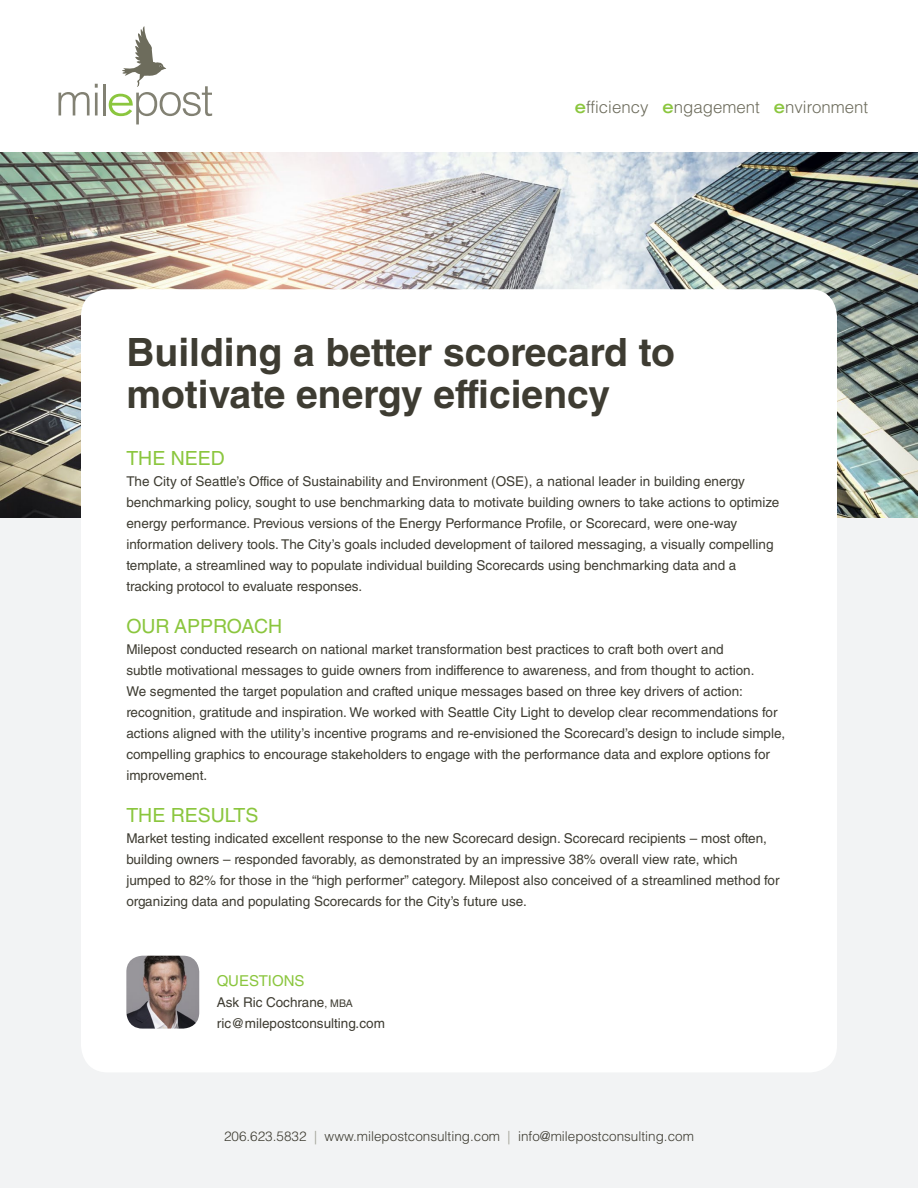
<style>
.page{position:relative;width:918px;height:1188px;background:#fff}
.page>*{position:absolute;margin:0;border:0;box-sizing:border-box;transform-origin:0 0}
.t1{font:700 39px/42px "Helvetica LT Std";color:#3e3c32}
.t2{font:19.5px "Helvetica LT Std";color:#8bc63e}
.t3{font:300 16.8px "Helvetica LT Std";color:#6d6c5c}
.t4{font:15px "Helvetica LT Std";color:#8bc63e}
.t5{font:13.5px/21px "Helvetica LT Std";color:#3e3c32}
.t6{font:300 13.5px "Helvetica LT Std";color:#3e3c32}
.s1{font-family:"Trade Gothic LT Std";font-weight:700;font-stretch:expanded;color:#8bc63e}
.s2{font-size:10.5px}
.s3{color:#9e9e93}
</style>
<div class="page">
<div style="left:0;top:517px;width:918px;height:671px;background:#f2f3f4"></div>
<svg style="left:58px;top:84px;width:40px;height:31px"></svg>
<hr style="left:103px;top:84px;width:3px;height:31px;background:#828173">
<svg style="left:109px;top:26px;width:103px;height:98px"></svg>
<img style="left:0;top:152px;width:918px;height:365px">
<div style="left:81px;top:289px;width:756px;height:783px;background:#fff;border-radius:27px"></div>
<img style="left:126px;top:956px;width:73px;height:73px">
<p class="t3" style="left:575px;top:97px;width:295px"><span class="s1">e</span>fficiency <span class="s1">e</span>ngagement <span class="s1">e</span>nvironment</p>
<h1 class="t1" style="left:126px;top:330px;width:550px">Building a better scorecard to motivate energy efficiency</h1>
<h2 class="t2" style="left:126px;top:447px;width:100px">THE NEED</h2>
<p class="t5" style="left:126px;top:471px;width:655px">The City of Seattle’s Office of Sustainability and Environment (OSE), a national leader in building energy benchmarking policy, sought to use benchmarking data to motivate building owners to take actions to optimize energy performance. Previous versions of the Energy Performance Profile, or Scorecard, were one-way information delivery tools. The City’s goals included development of tailored messaging, a visually compelling template, a streamlined way to populate individual building Scorecards using benchmarking data and a tracking protocol to evaluate responses.</p>
<h2 class="t2" style="left:126px;top:615px;width:157px">OUR APPROACH</h2>
<p class="t5" style="left:126px;top:639px;width:660px">Milepost conducted research on national market transformation best practices to craft both overt and<br>subtle motivational messages to guide owners from indifference to awareness, and from thought to action.<br>We segmented the target population and crafted unique messages based on three key drivers of action: recognition, gratitude and inspiration. We worked with Seattle City Light to develop clear recommendations for actions aligned with the utility’s incentive programs and re-envisioned the Scorecard’s design to include simple, compelling graphics to encourage stakeholders to engage with the performance data and explore options for improvement.</p>
<h2 class="t2" style="left:126px;top:804px;width:134px">THE RESULTS</h2>
<p class="t5" style="left:126px;top:828px;width:655px">Market testing indicated excellent response to the new Scorecard design. Scorecard recipients – most often, building owners – responded favorably, as demonstrated by an impressive 38% overall view rate, which jumped to 82% for those in the “high performer” category. Milepost also conceived of a streamlined method for organizing data and populating Scorecards for the City’s future use.</p>
<p class="t4" style="left:217px;top:972px;width:89px">QUESTIONS</p>
<p class="t5" style="left:217px;top:991px;width:170px">Ask Ric Cochrane<span class="s2">, MBA </span>ric@milepostconsulting.com</p>
<p class="t6" style="left:224px;top:1128px;width:471px">206.623.5832 <span class="s3">|</span> www.milepostconsulting.com <span class="s3">|</span> info@milepostconsulting.com</p>
</div>
